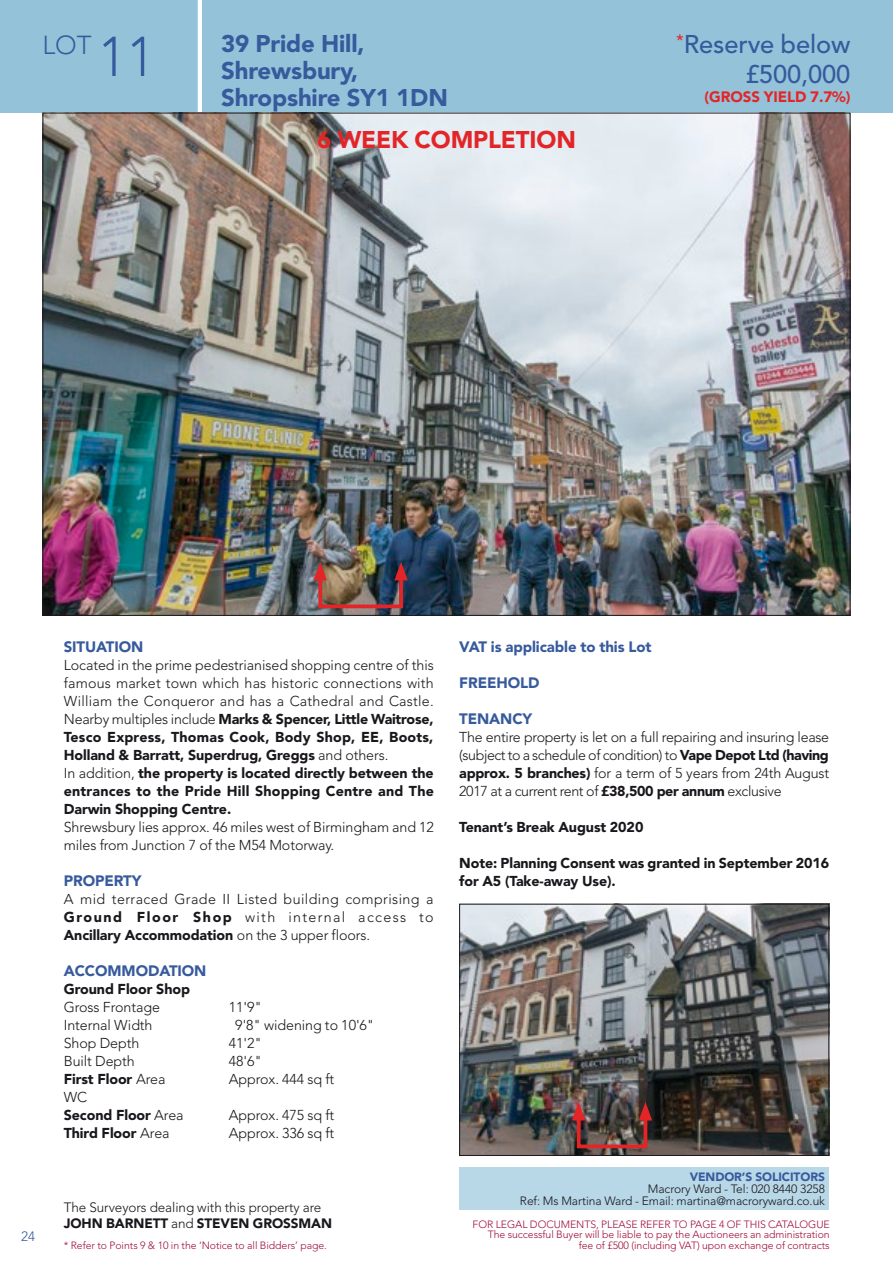
<style>
.page{position:relative;width:893px;height:1263px;background:#fff}
.page>*{position:absolute;margin:0;border:0;box-sizing:border-box;transform-origin:0 0}
.t1{font:300 25.8px "Avenir LT Std";color:#375a9d}
.t2{font:500 25.5px/29.2px "Avenir LT Std";letter-spacing:-.005em;color:#375a9d;text-align:right}
.t3{font:900 24px/27px "Avenir LT Std";letter-spacing:-.005em;color:#375a9d}
.t4{font:900 24px "Avenir LT Std";letter-spacing:-.005em;color:#e32527}
.t5{font:900 15px "Avenir LT Std";letter-spacing:-.005em;color:#375a9d}
.t6{font:900 15px "Avenir LT Std";letter-spacing:-.005em;color:#e32527}
.t7{font:900 14.25px/18px "Avenir LT Std";letter-spacing:-.005em;color:#1a171c}
.t8{font:300 14.25px/18px "Avenir LT Std";letter-spacing:-.005em;color:#1a171c;text-align:justify}
.t9{font:300 13.5px/16.5px "Avenir LT Std";letter-spacing:-.005em;color:#1a171c}
.t10{font:300 13.5px "Avenir LT Std";color:#375a9d}
.t11{font:300 12px/12px "Avenir LT Std";letter-spacing:-.005em;color:#1a171c;text-align:right}
.t12{font:900 12px "Avenir LT Std";letter-spacing:-.005em;color:#375a9d}
.t13{font:300 10.5px/10.5px "Avenir LT Std";letter-spacing:-.005em;color:#a00e3b;text-align:right}
.s1{font-size:55.5px}
.s2{font-weight:300}
.s3{font-weight:900}
</style>
<div class="page">
<div style="left:0;top:0;width:893px;height:113px;background:#94c3d9"></div>
<hr style="left:198px;top:0;width:4px;height:113px;background:#fff">
<img style="left:45px;top:115px;width:803px;height:499px">
<div style="left:459px;top:1167px;width:370px;height:43px;background:#b8d7e7"></div>
<div style="left:318px;top:571px;width:85px;height:37px;border:4px solid #e32527"></div>
<svg style="left:314px;top:562px;width:13px;height:18px"></svg>
<svg style="left:394px;top:562px;width:14px;height:18px"></svg>
<img style="left:461px;top:906px;width:366px;height:248px">
<div style="left:459px;top:904px;width:370px;height:252px;border:1px solid #1a171c"></div>
<div style="left:577px;top:1111px;width:70px;height:37px;border:4px solid #e32527"></div>
<svg style="left:572px;top:1102px;width:13px;height:18px"></svg>
<svg style="left:639px;top:1102px;width:13px;height:18px"></svg>
<h1 class="t1" style="left:43px;top:30px;width:114px">LOT <span class="s1">11</span></h1>
<h3 class="t3" style="left:221px;top:30px;width:228px">39 Pride hill,<br>Shrewsbury,<br>Shropshire SY1 1DN</h3>
<h2 class="t2" style="left:676px;top:30px;width:176px"><sup>*</sup>Reserve below £500,000</h2>
<p class="t6" style="left:705px;top:88px;width:147px">(GROSS YIELD 7.7%)</p>
<h3 class="t4" style="left:317px;top:125px;width:260px">6 WEEK COMPLEtION</h3>
<p class="t10" style="left:21px;top:1229px;width:15px">24</p>
<p class="t5" style="left:64px;top:637px;width:81px">SItUAtION</p>
<p class="t7" style="left:64px;top:656px;width:372px"><span class="s2">Located in the prime pedestrianised shopping centre of this famous market town which has historic connections with William the Conqueror and has a Cathedral and Castle.<br>Nearby multiples include</span> Marks &amp; Spencer, Little Waitrose, tesco Express, thomas Cook, Body Shop, EE, Boots, holland &amp; Barratt, Superdrug, Greggs <span class="s2">and others.<br>In addition,</span> the property is located directly between the entrances to the Pride hill Shopping Centre and the Darwin Shopping Centre.</p>
<p class="t8" style="left:64px;top:818px;width:372px">Shrewsbury lies approx. 46 miles west of Birmingham and 12 miles from Junction 7 of the M54 Motorway.</p>
<p class="t5" style="left:64px;top:871px;width:79px">PROPERtY</p>
<p class="t8" style="left:64px;top:890px;width:371px">A mid terraced Grade II Listed building comprising a <span class="s3">Ground Floor Shop</span> with internal access to <span class="s3">Ancillary Accommodation</span> on the 3 upper floors.</p>
<p class="t5" style="left:64px;top:961px;width:144px">ACCOMMODAtION</p>
<p class="t7" style="left:64px;top:980px;width:128px">Ground Floor Shop</p>
<p class="t8" style="left:64px;top:998px;width:98px">Gross Frontage</p>
<p class="t8" style="left:229px;top:998px;width:35px">11'9"</p>
<p class="t8" style="left:64px;top:1016px;width:90px">Internal Width</p>
<p class="t8" style="left:235px;top:1016px;width:141px">9'8" widening to 10'6"</p>
<p class="t8" style="left:64px;top:1034px;width:77px">Shop Depth</p>
<p class="t8" style="left:229px;top:1034px;width:35px">41'2"</p>
<p class="t8" style="left:64px;top:1052px;width:72px">Built Depth</p>
<p class="t8" style="left:229px;top:1052px;width:35px">48'6"</p>
<p class="t7" style="left:64px;top:1070px;width:103px">First Floor <span class="s2">Area</span></p>
<p class="t8" style="left:229px;top:1070px;width:107px">Approx. 444 sq ft</p>
<p class="t7" style="left:64px;top:1088px;width:121px"><span class="s2">WC<br></span>Second Floor <span class="s2">Area</span></p>
<p class="t8" style="left:229px;top:1106px;width:107px">Approx. 475 sq ft</p>
<p class="t7" style="left:64px;top:1124px;width:107px">third Floor <span class="s2">Area</span></p>
<p class="t8" style="left:229px;top:1124px;width:107px">Approx. 336 sq ft</p>
<p class="t9" style="left:64px;top:1199px;width:270px">The Surveyors dealing with this property are <span class="s3">jOhN BARNEtt</span> and <span class="s3">StEVEN GROSSMAN</span></p>
<p class="t13" style="left:64px;top:1240px;width:265px">* Refer to Points 9 &amp; 10 in the ‘Notice to all Bidders’ page.</p>
<p class="t5" style="left:459px;top:637px;width:194px">VAt is applicable to this Lot</p>
<p class="t5" style="left:459px;top:673px;width:82px">FREEhOLD</p>
<p class="t5" style="left:459px;top:709px;width:75px">tENANCY</p>
<p class="t8" style="left:459px;top:728px;width:371px">The entire property is let on a full repairing and insuring lease (subject to a schedule of condition) to <span class="s3">Vape Depot Ltd (having approx. 5 branches)</span> for a term of 5 years from 24th August 2017 at a current rent of <span class="s3">£38,500 per annum</span> exclusive</p>
<p class="t7" style="left:459px;top:818px;width:186px">tenant’s Break August 2020</p>
<p class="t7" style="left:459px;top:854px;width:371px">Note: Planning Consent was granted in September 2016 for A5 (take-away Use).</p>
<p class="t12" style="left:690px;top:1169px;width:137px">VENDOR’S SOLICItORS</p>
<p class="t11" style="left:520px;top:1182px;width:307px">Macrory Ward - Tel: 020 8440 3258<br>Ref: Ms Martina Ward - Email: martina@macroryward.co.uk</p>
<p class="t13" style="left:473px;top:1219px;width:359px">FOR LEGAL DOCUMENTS, PLEASE REFER TO PAGE 4 OF THIS CATALOGUE<br>The successful Buyer will be liable to pay the Auctioneers an administration fee of £500 (including VAT) upon exchange of contracts</p>
</div>
